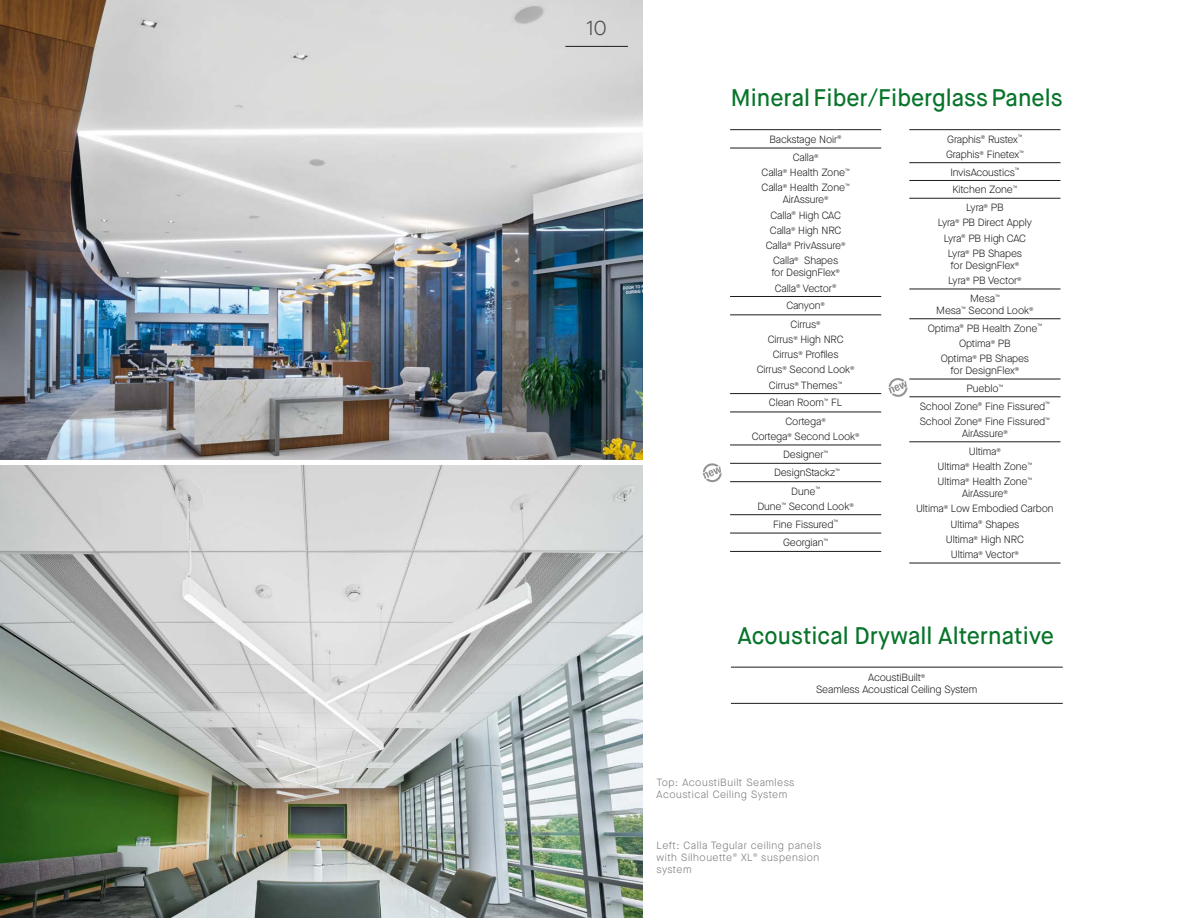
<style>
.page{position:relative;width:1188px;height:918px;background:#fff}
.page>*{position:absolute;margin:0;border:0;box-sizing:border-box;transform-origin:0 0}
.t1{font:500 24px "Maison Neue";color:#07742a;scale:.96 1}
.t2{font:300 21px "Maison Neue";color:#474746}
.t3{font:300 10.5px/15.3px "Maison Neue";letter-spacing:-.01em;color:#1d1c1a;text-align:center}
.t4{font:300 10.5px/12px "Maison Neue";letter-spacing:.05em;color:#787978}
</style>
<div class="page">
<img style="left:0;top:0;width:643px;height:459px">
<hr style="left:730px;top:129px;width:151px;height:1px;background:#1d1c1a">
<hr style="left:730px;top:148px;width:151px;height:1px;background:#1d1c1a">
<hr style="left:730px;top:296px;width:151px;height:1px;background:#1d1c1a">
<hr style="left:730px;top:315px;width:151px;height:1px;background:#1d1c1a">
<hr style="left:730px;top:393px;width:151px;height:1px;background:#1d1c1a">
<hr style="left:730px;top:412px;width:151px;height:1px;background:#1d1c1a">
<hr style="left:730px;top:445px;width:151px;height:1px;background:#1d1c1a">
<hr style="left:730px;top:463px;width:151px;height:1px;background:#1d1c1a">
<hr style="left:730px;top:481px;width:151px;height:1px;background:#1d1c1a">
<hr style="left:730px;top:514px;width:151px;height:1px;background:#1d1c1a">
<hr style="left:730px;top:533px;width:151px;height:1px;background:#1d1c1a">
<hr style="left:730px;top:551px;width:151px;height:1px;background:#1d1c1a">
<hr style="left:909px;top:129px;width:152px;height:1px;background:#1d1c1a">
<hr style="left:909px;top:162px;width:152px;height:1px;background:#1d1c1a">
<hr style="left:909px;top:180px;width:152px;height:1px;background:#1d1c1a">
<hr style="left:909px;top:198px;width:152px;height:1px;background:#1d1c1a">
<hr style="left:909px;top:289px;width:152px;height:1px;background:#1d1c1a">
<hr style="left:909px;top:319px;width:152px;height:1px;background:#1d1c1a">
<hr style="left:909px;top:442px;width:152px;height:1px;background:#1d1c1a">
<hr style="left:909px;top:563px;width:152px;height:1px;background:#1d1c1a">
<hr style="left:909px;top:379px;width:152px;height:1px;background:#1d1c1a">
<hr style="left:909px;top:397px;width:152px;height:1px;background:#1d1c1a">
<hr style="left:731px;top:667px;width:332px;height:1px;background:#1d1c1a">
<hr style="left:731px;top:703px;width:332px;height:1px;background:#1d1c1a">
<hr style="left:565px;top:46px;width:63px;height:1px;background:#1d1c1a">
<svg style="left:888px;top:378px;width:20px;height:19px"></svg>
<svg style="left:703px;top:463px;width:19px;height:19px"></svg>
<img style="left:0;top:466px;width:643px;height:452px">
<h2 class="t2" style="left:586px;top:14px;width:22px">10</h2>
<h1 class="t1" style="left:731px;top:82px;width:347px">Mineral Fiber/Fiberglass Panels</h1>
<p class="t3" style="left:770px;top:130px;width:74px;line-height:18.3px">Backstage Noir<sup>®<br></sup>Calla<sup>®</sup></p>
<p class="t3" style="left:762px;top:165px;width:90px;text-align:left">Calla<sup>®</sup> Health Zone<sup>™<br></sup>Calla<sup>®</sup> Health Zone<sup>™</sup></p>
<p class="t3" style="left:766px;top:192px;width:81px">AirAssure<sup>®<br></sup>Calla<sup>®</sup> High CAC<br>Calla<sup>®</sup> High NRC<br>Calla<sup>®</sup> PrivAssure<sup>®<br></sup>Calla<sup>®</sup> Shapes</p>
<p class="t3" style="left:771px;top:265px;width:70px">for DesignFlex<sup>®<br></sup>Calla<sup>®</sup> Vector<sup>®</sup></p>
<p class="t3" style="left:786px;top:297px;width:40px;line-height:18.3px">Canyon<sup>®<br></sup>Cirrus<sup>®</sup></p>
<p class="t3" style="left:757px;top:332px;width:99px">Cirrus<sup>®</sup> High NRC<br>Cirrus<sup>®</sup> Profiles<br>Cirrus<sup>®</sup> Second Look<sup>®<br></sup>Cirrus<sup>®</sup> Themes<sup>™</sup></p>
<p class="t3" style="left:769px;top:394px;width:75px;line-height:18.3px">Clean Room<sup>™</sup> FL<br>Cortega<sup>®</sup></p>
<p class="t3" style="left:752px;top:427px;width:109px;line-height:18.1px">Cortega<sup>®</sup> Second Look<sup>®<br></sup>Designer<sup>™<br></sup>DesignStackz<sup>™<br></sup>Dune<sup>™</sup></p>
<p class="t3" style="left:757px;top:497px;width:98px;line-height:18px">Dune<sup>™</sup> Second Look<sup>®<br></sup>Fine Fissured<sup>™<br></sup>Georgian<sup>™</sup></p>
<p class="t3" style="left:946px;top:131px;width:79px;text-align:left">Graphis<sup>®</sup> Rustex<sup>™<br></sup>Graphis<sup>®</sup> Finetex<sup>™</sup></p>
<p class="t3" style="left:950px;top:163px;width:71px;line-height:17.9px">InvisAcoustics<sup>™<br></sup>Kitchen Zone<sup>™<br></sup>Lyra<sup>®</sup> PB</p>
<p class="t3" style="left:938px;top:215px;width:96px">Lyra<sup>®</sup> PB Direct Apply<br>Lyra<sup>®</sup> PB High CAC<br>Lyra<sup>®</sup> PB Shapes</p>
<p class="t3" style="left:948px;top:258px;width:75px;text-align:left">for DesignFlex<sup>®<br></sup>Lyra<sup>®</sup> PB Vector<sup>®</sup></p>
<p class="t3" style="left:936px;top:292px;width:99px;line-height:12px">Mesa<sup>™<br></sup>Mesa<sup>™</sup> Second Look<sup>®</sup></p>
<p class="t3" style="left:928px;top:320px;width:116px">Optima<sup>®</sup> PB Health Zone<sup>™<br></sup>Optima<sup>®</sup> PB<br>Optima<sup>®</sup> PB Shapes</p>
<p class="t3" style="left:920px;top:362px;width:132px;line-height:17.9px">for DesignFlex<sup>®<br></sup>Pueblo<sup>™<br></sup>School Zone<sup>®</sup> Fine Fissured<sup>™</sup></p>
<p class="t3" style="left:920px;top:415px;width:132px;line-height:12px">School Zone<sup>®</sup> Fine Fissured<sup>™<br></sup>AirAssure<sup>®</sup></p>
<p class="t3" style="left:938px;top:443px;width:96px">Ultima<sup>®<br></sup>Ultima<sup>®</sup> Health Zone<sup>™<br></sup>Ultima<sup>®</sup> Health Zone<sup>™</sup></p>
<p class="t3" style="left:916px;top:486px;width:139px">AirAssure<sup>®<br></sup>Ultima<sup>®</sup> Low Embodied Carbon<br>Ultima<sup>®</sup> Shapes<br>Ultima<sup>®</sup> High NRC<br>Ultima<sup>®</sup> Vector<sup>®</sup></p>
<h1 class="t1" style="left:738px;top:621px;width:331px">Acoustical Drywall Alternative</h1>
<p class="t3" style="left:816px;top:671px;width:163px;line-height:12px">AcoustiBuilt<sup>®<br></sup>Seamless Acoustical Ceiling System</p>
<p class="t4" style="left:657px;top:776px;width:139px">Top: AcoustiBuilt Seamless<br>Acoustical Ceiling System</p>
<p class="t4" style="left:657px;top:839px;width:166px">Left: Calla Tegular ceiling panels with Silhouette<sup>®</sup> XL<sup>®</sup> suspension system</p>
</div>
